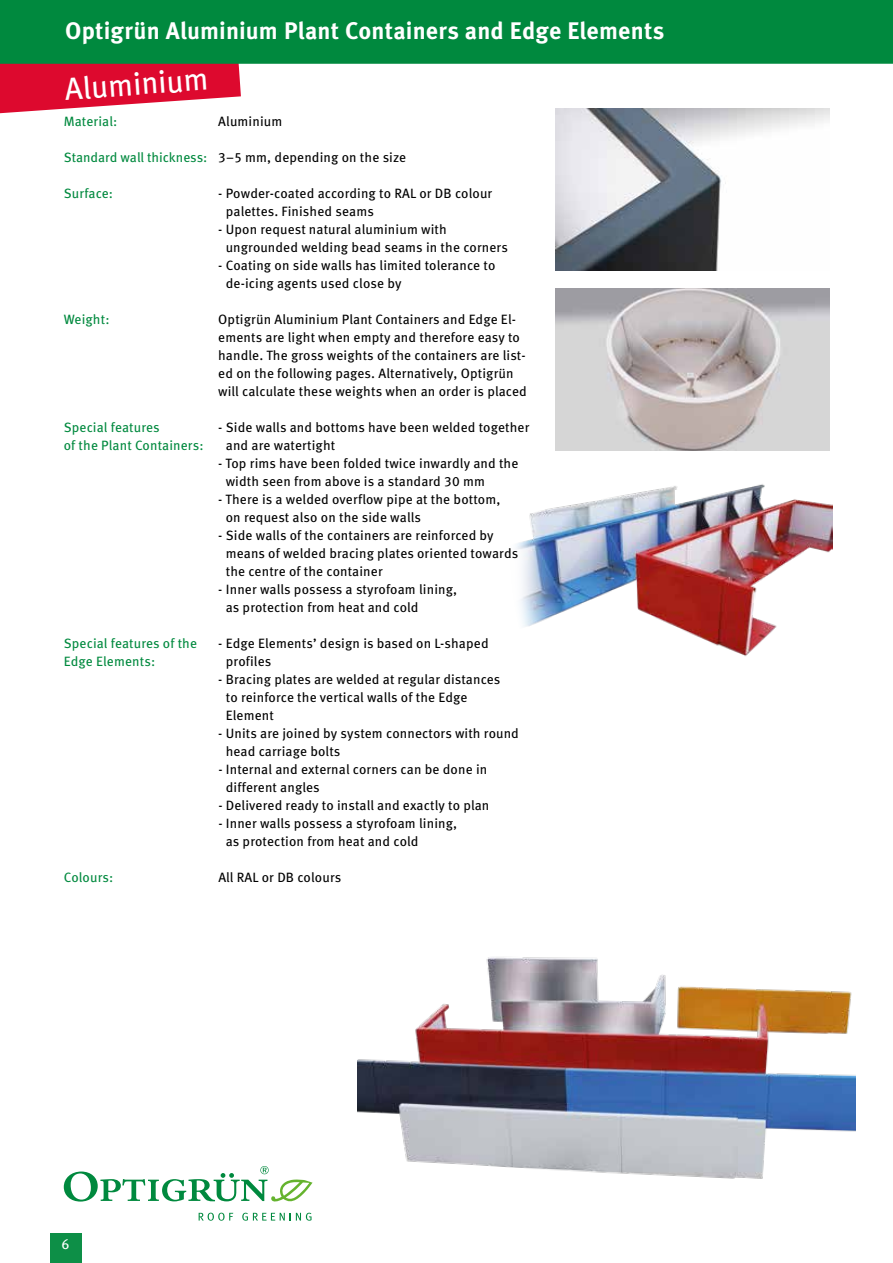
<style>
.page{position:relative;width:893px;height:1263px;background:#fff}
.page>*{position:absolute;margin:0;border:0;box-sizing:border-box;transform-origin:0 0}
.t1{font:31.5px "Meta Pro";color:#fff}
.t2{font:700 24px "Meta Pro";letter-spacing:.005em;color:#fff}
.t3{font:14.25px "Meta Pro";color:#fff}
.t4{font:13.5px/18px "Meta Pro";letter-spacing:.01em;color:#000}
.t5{font:13.5px "Meta Pro";letter-spacing:.01em;color:#00893e}
.s1{color:#00893e}
</style>
<div class="page">
<svg style="left:0;top:64px;width:241px;height:49px"></svg>
<img style="left:516px;top:484px;width:316px;height:172px">
<div style="left:50px;top:1233px;width:31px;height:30px;background:#0d8f47"></div>
<div style="left:0;top:0;width:893px;height:64px;background:#00893e"></div>
<img style="left:555px;top:288px;width:274px;height:162px">
<img style="left:555px;top:108px;width:274px;height:162px">
<img style="left:358px;top:957px;width:498px;height:222px">
<svg style="left:64px;top:1166px;width:249px;height:36px"></svg>
<svg style="left:199px;top:1213px;width:34px;height:8px"></svg>
<svg style="left:242px;top:1213px;width:70px;height:8px"></svg>
<h2 class="t2" style="left:65px;top:16px;width:601px">Optigrün Aluminium Plant Containers and Edge Elements</h2>
<h1 class="t1" style="left:63px;top:69px;width:146px;rotate:-4deg">Aluminium</h1>
<p class="t5" style="left:64px;top:113px;width:55px">Material:</p>
<p class="t4" style="left:218px;top:112px;width:66px">Aluminium</p>
<p class="t4" style="left:64px;top:148px;width:344px"><span class="s1">Standard wall thickness:</span> 3–5 mm, depending on the size</p>
<p class="t5" style="left:64px;top:185px;width:51px">Surface:</p>
<p class="t4" style="left:226px;top:184px;width:268px;text-indent:-8px">- Powder-coated according to RAL or DB colour palettes. Finished seams</p>
<p class="t4" style="left:226px;top:220px;width:284px;text-indent:-8px">- Upon request natural aluminium with ungrounded welding bead seams in the corners</p>
<p class="t4" style="left:226px;top:256px;width:271px;text-indent:-8px">- Coating on side walls has limited tolerance to de-icing agents used close by</p>
<p class="t5" style="left:64px;top:311px;width:47px">Weight:</p>
<p class="t4" style="left:218px;top:310px;width:310px">Optigrün Aluminium Plant Containers and Edge El&shy;ements are light when empty and therefore easy to handle. The gross weights of the containers are list&shy;ed on the following pages. Alternatively, Optigrün will calculate these weights when an order is placed</p>
<p class="t5" style="left:64px;top:419px;width:97px">Special features</p>
<p class="t4" style="left:218px;top:418px;width:313px">- Side walls and bottoms have been welded together</p>
<p class="t5" style="left:64px;top:437px;width:141px">of the Plant Containers:</p>
<p class="t4" style="left:226px;top:436px;width:111px">and are watertight</p>
<p class="t4" style="left:226px;top:454px;width:294px;text-indent:-8px">- Top rims have been folded twice inwardly and the width seen from above is a standard 30 mm</p>
<p class="t4" style="left:226px;top:490px;width:276px;text-indent:-8px">- There is a welded overflow pipe at the bottom, on request also on the side walls</p>
<p class="t4" style="left:226px;top:526px;width:294px;text-indent:-8px">- Side walls of the containers are reinforced by means of welded bracing plates oriented towards the centre of the container</p>
<p class="t4" style="left:226px;top:580px;width:233px;text-indent:-8px">- Inner walls possess a styrofoam lining, as protection from heat and cold</p>
<p class="t5" style="left:64px;top:635px;width:135px">Special features of the</p>
<p class="t4" style="left:218px;top:634px;width:272px">- Edge Elements’ design is based on L-shaped</p>
<p class="t5" style="left:64px;top:653px;width:93px">Edge Elements:</p>
<p class="t4" style="left:226px;top:652px;width:47px">profiles</p>
<p class="t4" style="left:226px;top:670px;width:276px;text-indent:-8px">- Bracing plates are welded at regular distances to reinforce the vertical walls of the Edge<br>Element</p>
<p class="t4" style="left:226px;top:724px;width:295px;text-indent:-8px">- Units are joined by system connectors with round head carriage bolts</p>
<p class="t4" style="left:226px;top:760px;width:263px;text-indent:-8px">- Internal and external corners can be done in different angles</p>
<p class="t4" style="left:218px;top:796px;width:273px">- Delivered ready to install and exactly to plan</p>
<p class="t4" style="left:226px;top:814px;width:233px;text-indent:-8px">- Inner walls possess a styrofoam lining, as protection from heat and cold</p>
<p class="t5" style="left:64px;top:869px;width:51px">Colours:</p>
<p class="t4" style="left:218px;top:868px;width:124px">All RAL or DB colours</p>
<p class="t3" style="left:62px;top:1235px;width:10px">6</p>
</div>
